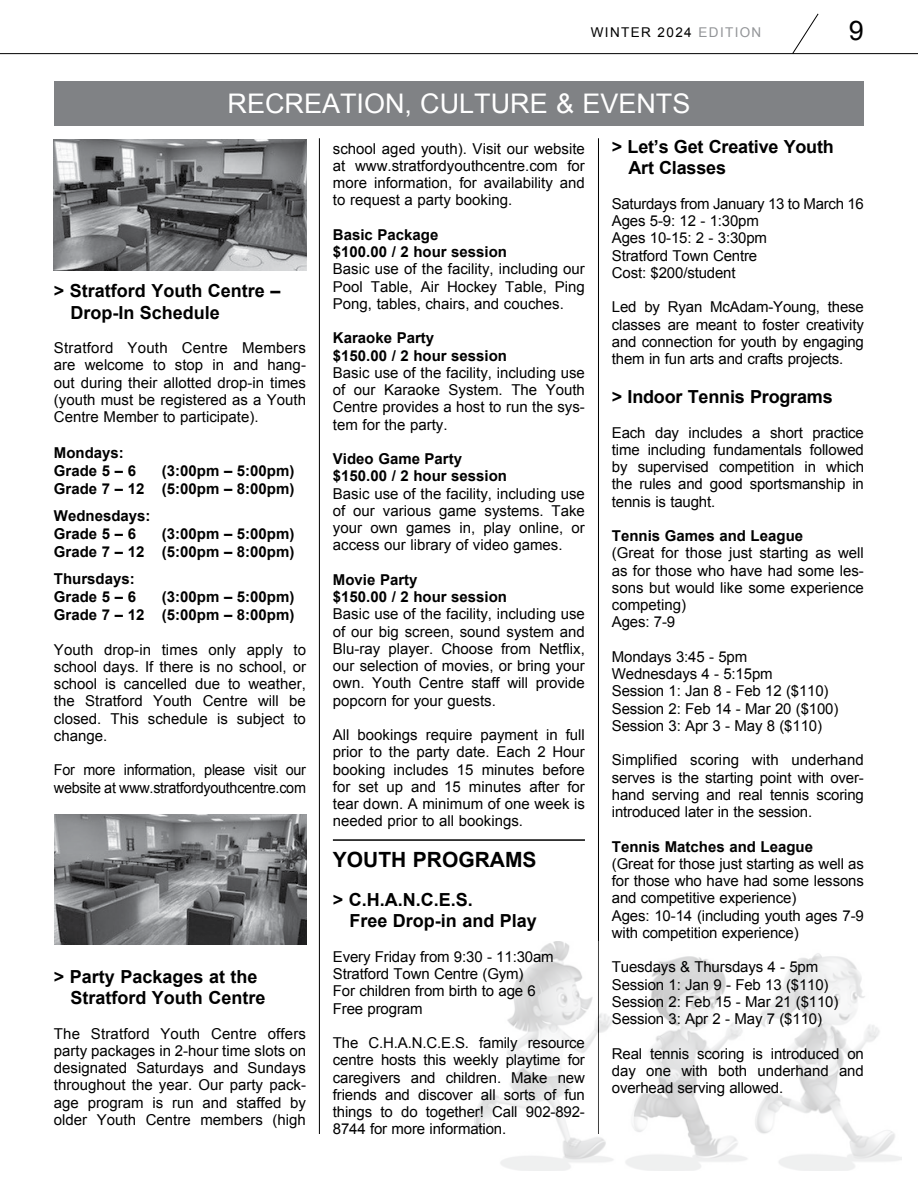
<style>
.page{position:relative;width:918px;height:1188px;background:#fff}
.page>*{position:absolute;margin:0;border:0;box-sizing:border-box;transform-origin:0 0}
.t1{font:27px "Arial";color:#fff}
.t2{font:27px "Arial";color:#000}
.t3{font:700 21px "Arial";color:#000}
.t4{font:700 18px/21.6px "Arial";color:#000}
.t5{font:15px/17.2px "Arial";letter-spacing:-.01em;color:#000;text-align:justify}
.t6{font:700 15px/18px "Arial";color:#000}
.t7{font:15px/17.2px "Arial";letter-spacing:-.01em;color:#000;scale:.96 1}
.t8{font:13.5px "Arial";letter-spacing:.1em;color:#000}
.s1{color:#939598}
</style>
<div class="page">
<hr style="left:598px;top:138px;width:1px;height:996px;background:#000">
<hr style="left:319px;top:138px;width:1px;height:996px;background:#000">
<img style="left:474px;top:942px;width:427px;height:229px">
<hr style="left:0;top:53px;width:918px;height:1px;background:#000">
<svg style="left:792px;top:13px;width:27px;height:42px"></svg>
<div style="left:54px;top:81px;width:810px;height:44px;background:#808285"></div>
<img style="left:54px;top:140px;width:252px;height:130px">
<img style="left:54px;top:814px;width:252px;height:131px">
<hr style="left:333px;top:839px;width:252px;height:2px;background:#000">
<p class="t8" style="left:591px;top:23px;width:172px">WINTER 2024 <span class="s1">EDITION</span></p>
<h1 class="t2" style="left:849px;top:13px;width:17px">9</h1>
<h1 class="t1" style="left:228px;top:86px;width:464px">RECREATION, CULTURE &amp; EVENTS</h1>
<p class="t5" style="left:333px;top:140px;width:254px">school aged youth). Visit our website at www.stratfordyouthcentre.com for more information, for availability and to request a party booking.</p>
<p class="t6" style="left:333px;top:227px;width:176px;line-height:17.2px">Basic Package<br>$100.00 / 2 hour session</p>
<p class="t5" style="left:333px;top:261px;width:254px">Basic use of the facility, including our Pool Table, Air Hockey Table, Ping Pong, tables, chairs, and couches.</p>
<p class="t6" style="left:333px;top:330px;width:176px;line-height:17.2px">Karaoke Party<br>$150.00 / 2 hour session</p>
<p class="t5" style="left:333px;top:364px;width:254px">Basic use of the facility, including use of our Karaoke System. The Youth Centre provides a host to run the sys&shy;tem for the party.</p>
<p class="t6" style="left:333px;top:451px;width:176px;line-height:17.2px">Video Game Party $150.00 / 2 hour session</p>
<p class="t5" style="left:333px;top:485px;width:254px">Basic use of the facility, including use of our various game systems. Take your own games in, play online, or access our library of video games.</p>
<p class="t6" style="left:333px;top:572px;width:176px;line-height:17.2px">Movie Party<br>$150.00 / 2 hour session</p>
<p class="t5" style="left:333px;top:606px;width:254px">Basic use of the facility, including use of our big screen, sound system and Blu-ray player. Choose from Netflix, our selection of movies, or bring your own. Youth Centre staff will provide popcorn for your guests.</p>
<p class="t5" style="left:333px;top:726px;width:254px">All bookings require payment in full prior to the party date. Each 2 Hour booking includes 15 minutes before for set up and 15 minutes after for tear down. A minimum of one week is needed prior to all bookings.</p>
<h2 class="t3" style="left:333px;top:846px;width:205px">YOUTH PROGRAMS</h2>
<p class="t4" style="left:349px;top:889px;width:189px;text-indent:-17px">&gt; C.H.A.N.C.E.S.<br>Free Drop-in and Play</p>
<p class="t5" style="left:333px;top:948px;width:222px;text-align:left">Every Friday from 9:30 - 11:30am<br>Stratford Town Centre (Gym)<br>For children from birth to age 6<br>Free program</p>
<p class="t5" style="left:333px;top:1034px;width:254px">The C.H.A.N.C.E.S. family resource centre hosts this weekly playtime for caregivers and children. Make new friends and discover all sorts of fun things to do together! Call 902-892- 8744 for more information.</p>
<p class="t4" style="left:628px;top:136px;width:207px;text-indent:-17px">&gt; Let’s Get Creative Youth<br>Art Classes</p>
<p class="t5" style="left:612px;top:195px;width:254px;text-align:left">Saturdays from January 13 to March 16<br>Ages 5-9: 12 - 1:30pm<br>Ages 10-15: 2 - 3:30pm<br>Stratford Town Centre<br>Cost: $200/student</p>
<p class="t5" style="left:612px;top:299px;width:254px">Led by Ryan McAdam-Young, these classes are meant to foster creativity and connection for youth by engaging them in fun arts and crafts projects.</p>
<p class="t4" style="left:612px;top:387px;width:222px">&gt; Indoor Tennis Programs</p>
<p class="t5" style="left:612px;top:424px;width:254px">Each day includes a short practice time including fundamentals followed by supervised competition in which the rules and good sportsmanship in tennis is taught.</p>
<p class="t6" style="left:612px;top:527px;width:193px">Tennis Games and League</p>
<p class="t5" style="left:612px;top:545px;width:254px;text-align:left">(Great for those just starting as well as for those who have had some les&shy;sons but would like some experience competing)<br>Ages: 7-9</p>
<p class="t5" style="left:612px;top:648px;width:228px;text-align:left">Mondays 3:45 - 5pm<br>Wednesdays 4 - 5:15pm<br>Session 1: Jan 8 - Feb 12 ($110)<br>Session 2: Feb 14 - Mar 20 ($100)<br>Session 3: Apr 3 - May 8 ($110)</p>
<p class="t5" style="left:612px;top:752px;width:254px">Simplified scoring with underhand serves is the starting point with over&shy;hand serving and real tennis scoring introduced later in the session.</p>
<p class="t6" style="left:612px;top:838px;width:203px">Tennis Matches and League</p>
<p class="t5" style="left:612px;top:855px;width:254px;text-align:left">(Great for those just starting as well as for those who have had some lessons and competitive experience)<br>Ages: 10-14 (including youth ages 7-9 with competition experience)</p>
<p class="t5" style="left:612px;top:959px;width:228px;text-align:left">Tuesdays &amp; Thursdays 4 - 5pm<br>Session 1: Jan 9 - Feb 13 ($110)<br>Session 2: Feb 15 - Mar 21 ($110)<br>Session 3: Apr 2 - May 7 ($110)</p>
<p class="t5" style="left:612px;top:1045px;width:254px">Real tennis scoring is introduced on day one with both underhand and overhead serving allowed.</p>
<p class="t4" style="left:70px;top:280px;width:212px;text-indent:-17px">&gt; Stratford Youth Centre –<br>Drop-In Schedule</p>
<p class="t5" style="left:54px;top:339px;width:254px">Stratford Youth Centre Members are welcome to stop in and hang&shy;out during their allotted drop-in times (youth must be registered as a Youth Centre Member to participate).</p>
<p class="t6" style="left:54px;top:444px;width:84px">Mondays:<br>Grade 5 – 6</p>
<p class="t6" style="left:54px;top:462px;width:242px;text-align:right">(3:00pm – 5:00pm)<br>Grade 7 – 12 (5:00pm – 8:00pm)</p>
<p class="t6" style="left:54px;top:507px;width:98px">Wednesdays:<br>Grade 5 – 6</p>
<p class="t6" style="left:54px;top:525px;width:242px;text-align:right">(3:00pm – 5:00pm)<br>Grade 7 – 12 (5:00pm – 8:00pm)</p>
<p class="t6" style="left:54px;top:570px;width:84px">Thursdays:<br>Grade 5 – 6</p>
<p class="t6" style="left:54px;top:588px;width:242px;text-align:right">(3:00pm – 5:00pm)<br>Grade 7 – 12 (5:00pm – 8:00pm)</p>
<p class="t5" style="left:54px;top:641px;width:254px">Youth drop-in times only apply to school days. If there is no school, or school is cancelled due to weather, the Stratford Youth Centre will be closed. This schedule is subject to change.</p>
<p class="t7" style="left:54px;top:762px;width:264px">For more information, please visit our website at www.stratfordyouthcentre.com</p>
<p class="t4" style="left:70px;top:966px;width:196px;text-indent:-17px">&gt; Party Packages at the<br>Stratford Youth Centre</p>
<p class="t5" style="left:54px;top:1025px;width:254px">The Stratford Youth Centre offers party packages in 2-hour time slots on designated Saturdays and Sundays throughout the year. Our party pack&shy;age program is run and staffed by older Youth Centre members (high</p>
</div>
